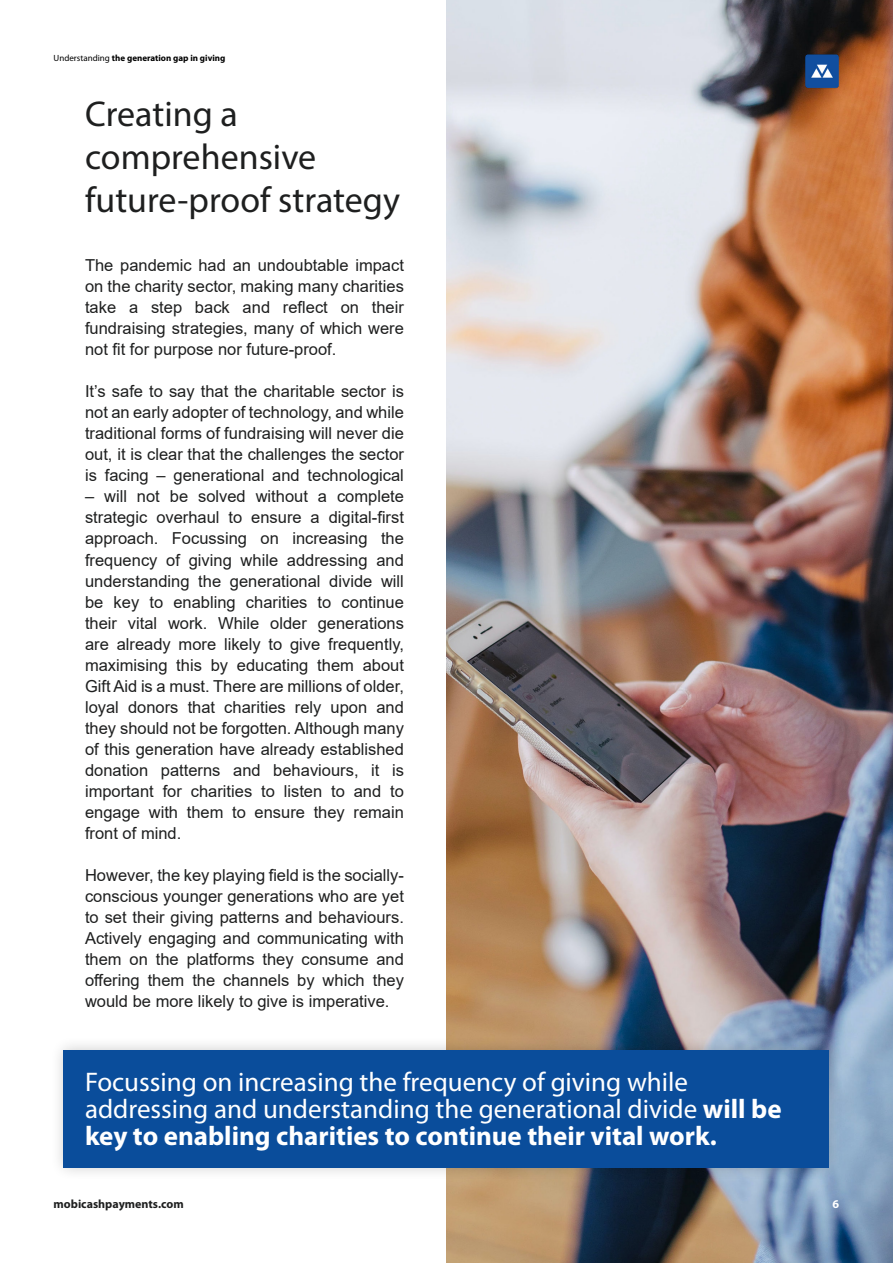
<style>
.page{position:relative;width:893px;height:1263px;background:#fff}
.page>*{position:absolute;margin:0;border:0;box-sizing:border-box;transform-origin:0 0}
.t1{font:36px/43.2px "Myriad Variable Concept";color:#1e1f1f}
.t2{font:27px/27px "Myriad Pro";color:#fff}
.t3{font:16.5px/21px "Arial";color:#1e1f1f;text-align:justify}
.t4{font:700 12px "Myriad Pro";color:#1e1f1f}
.t5{font:700 12px "Myriad Pro";color:#fff}
.t6{font:700 9px "Myriad Pro";color:#000}
.s1{font-weight:400}
.s2{font-weight:700}
</style>
<div class="page">
<img style="left:446px;top:0;width:447px;height:1263px">
<div style="left:50px;top:1036px;width:793px;height:145px;background:#000;opacity:.2"></div>
<div style="left:64px;top:1050px;width:765px;height:117px;background:#0a4d9b"></div>
<img style="left:805px;top:54px;width:34px;height:34px">
<p class="t6" style="left:54px;top:52px;width:173px"><span class="s1">Understanding</span> the generation gap in giving</p>
<h1 class="t1" style="left:85px;top:92px;width:316px">Creating a comprehensive future-proof strategy</h1>
<p class="t3" style="left:85px;top:255px;width:320px">The pandemic had an undoubtable impact on the charity sector, making many charities take a step back and reflect on their fundraising strategies, many of which were not fit for purpose nor future-proof.</p>
<p class="t3" style="left:85px;top:381px;width:320px">It’s safe to say that the charitable sector is not an early adopter of technology, and while traditional forms of fundraising will never die out, it is clear that the challenges the sector is facing – generational and technological</p>
<p class="t3" style="left:85px;top:486px;width:320px">– will not be solved without a complete strategic overhaul to ensure a digital-first approach. Focussing on increasing the frequency of giving while addressing and understanding the generational divide will be key to enabling charities to continue their vital work. While older generations are already more likely to give frequently, maximising this by educating them about Gift Aid is a must. There are millions of older, loyal donors that charities rely upon and they should not be forgotten. Although many of this generation have already established donation patterns and behaviours, it is important for charities to listen to and to engage with them to ensure they remain front of mind.</p>
<p class="t3" style="left:85px;top:864px;width:320px">However, the key playing field is the socially&shy;conscious younger generations who are yet to set their giving patterns and behaviours.<br>Actively engaging and communicating with them on the platforms they consume and offering them the channels by which they would be more likely to give is imperative.</p>
<h2 class="t2" style="left:85px;top:1068px;width:698px">Focussing on increasing the frequency of giving while addressing and understanding the generational divide <span class="s2">will be key to enabling charities to continue their vital work.</span></h2>
<p class="t4" style="left:54px;top:1196px;width:132px">mobicashpayments.com</p>
<p class="t5" style="left:832px;top:1196px;width:8px">6</p>
</div>
